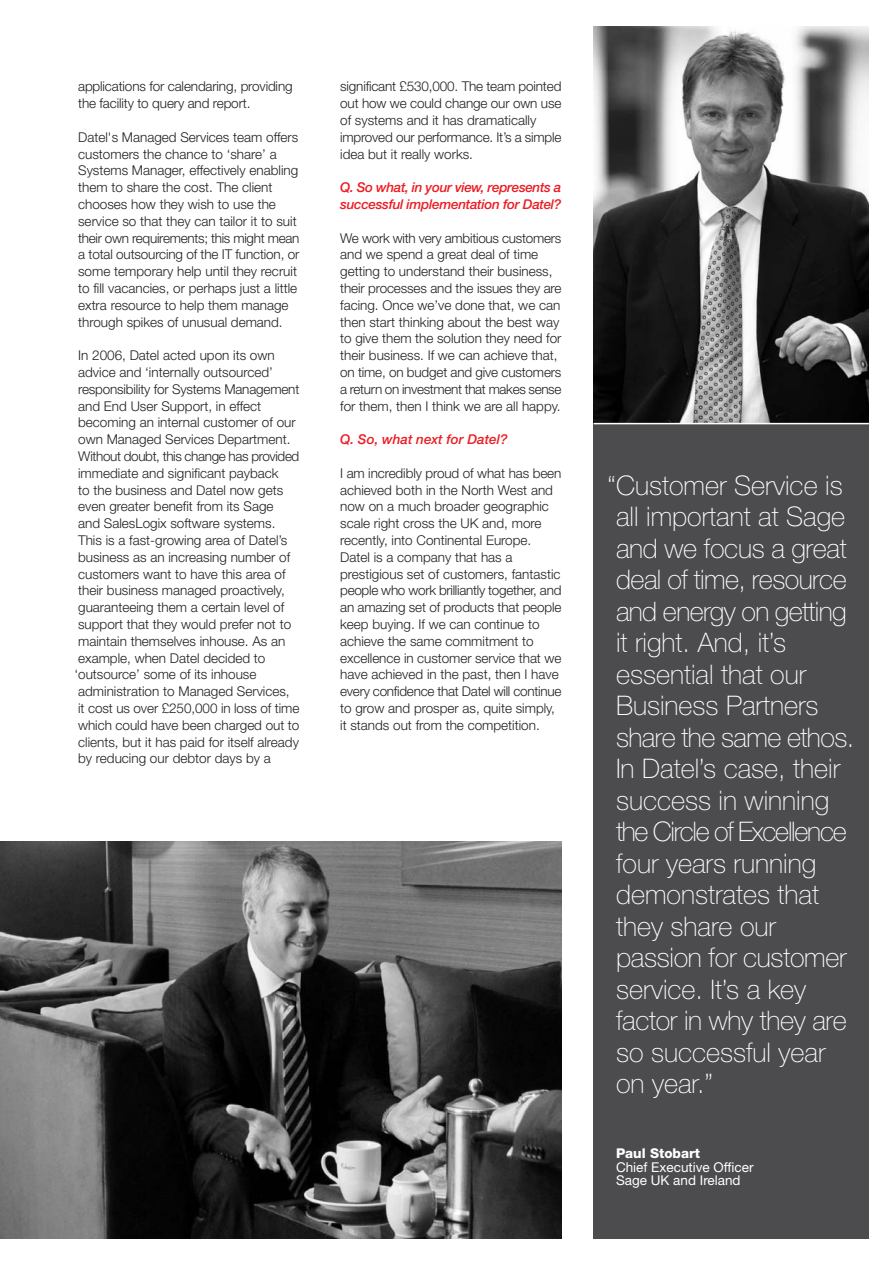
<style>
.page{position:relative;width:893px;height:1263px;background:#fff}
.page>*{position:absolute;margin:0;border:0;box-sizing:border-box;transform-origin:0 0}
.t1{font:100 27px/31.5px "Helvetica Neue";color:#fff}
.t2{font:300 13.5px/16.8px "Helvetica Neue";color:#231f20}
.t3{font:italic 500 13.5px/16.8px "Helvetica Neue";letter-spacing:-.02em;color:#ed1c24}
.t4{font:13.5px/13.5px "Helvetica Neue";color:#fff}
.t5{font:italic 500 13.5px "Helvetica Neue";color:#ed1c24}
.t6{font:800 13.5px "Helvetica Neue";color:#fff}
</style>
<div class="page">
<img style="left:594px;top:27px;width:275px;height:396px">
<img style="left:0;top:842px;width:561px;height:397px">
<div style="left:594px;top:424px;width:275px;height:815px;background:#4c4c4e"></div>
<p class="t2" style="left:78px;top:79px;width:216px">applications for calendaring, providing the facility to query and report.</p>
<p class="t2" style="left:78px;top:130px;width:223px">Datel's Managed Services team offers customers the chance to ‘share’ a Systems Manager, effectively enabling them to share the cost. The client chooses how they wish to use the service so that they can tailor it to suit their own requirements; this might mean a total outsourcing of the IT function, or some temporary help until they recruit to fill vacancies, or perhaps just a little extra resource to help them manage through spikes of unusual demand.</p>
<p class="t2" style="left:74px;top:348px;width:226px">In 2006, Datel acted upon its own advice and ‘internally outsourced’ responsibility for Systems Management and End User Support, in effect becoming an internal customer of our own Managed Services Department.<br>Without doubt, this change has provided immediate and significant payback<br>to the business and Datel now gets even greater benefit from its Sage<br>and SalesLogix software systems.<br>This is a fast-growing area of Datel’s business as an increasing number of customers want to have this area of their business managed proactively, guaranteeing them a certain level of support that they would prefer not to maintain themselves inhouse. As an example, when Datel decided to ‘outsource’ some of its inhouse administration to Managed Services,<br>it cost us over £250,000 in loss of time which could have been charged out to clients, but it has paid for itself already by reducing our debtor days by a</p>
<p class="t2" style="left:340px;top:79px;width:223px">significant £530,000. The team pointed out how we could change our own use of systems and it has dramatically improved our performance. It’s a simple idea but it really works.</p>
<p class="t3" style="left:340px;top:180px;width:223px">Q. So what, in your view, represents a successful implementation for Datel?</p>
<p class="t2" style="left:340px;top:231px;width:223px">We work with very ambitious customers and we spend a great deal of time getting to understand their business, their processes and the issues they are facing. Once we’ve done that, we can then start thinking about the best way to give them the solution they need for their business. If we can achieve that, on time, on budget and give customers a return on investment that makes sense for them, then I think we are all happy.</p>
<p class="t5" style="left:340px;top:435px;width:169px">Q. So, what next for Datel?</p>
<p class="t2" style="left:340px;top:466px;width:223px">I am incredibly proud of what has been achieved both in the North West and now on a much broader geographic scale right cross the UK and, more recently, into Continental Europe.<br>Datel is a company that has a prestigious set of customers, fantastic people who work brilliantly together, and an amazing set of products that people keep buying. If we can continue to achieve the same commitment to excellence in customer service that we have achieved in the past, then I have every confidence that Datel will continue to grow and prosper as, quite simply, it stands out from the competition.</p>
<p class="t1" style="left:616px;top:472px;width:240px;text-indent:-8px">“Customer Service is all important at Sage and we focus a great deal of time, resource and energy on getting it right. And, it’s essential that our<br>Business Partners share the same ethos.<br>In Datel’s case, their success in winning the Circle of Excellence four years running demonstrates that they share our passion for customer service. It’s a key factor in why they are so successful year on year.”</p>
<p class="t6" style="left:616px;top:1149px;width:86px">Paul Stobart</p>
<p class="t4" style="left:616px;top:1161px;width:139px">Chief Executive Officer<br>Sage UK and Ireland</p>
</div>
